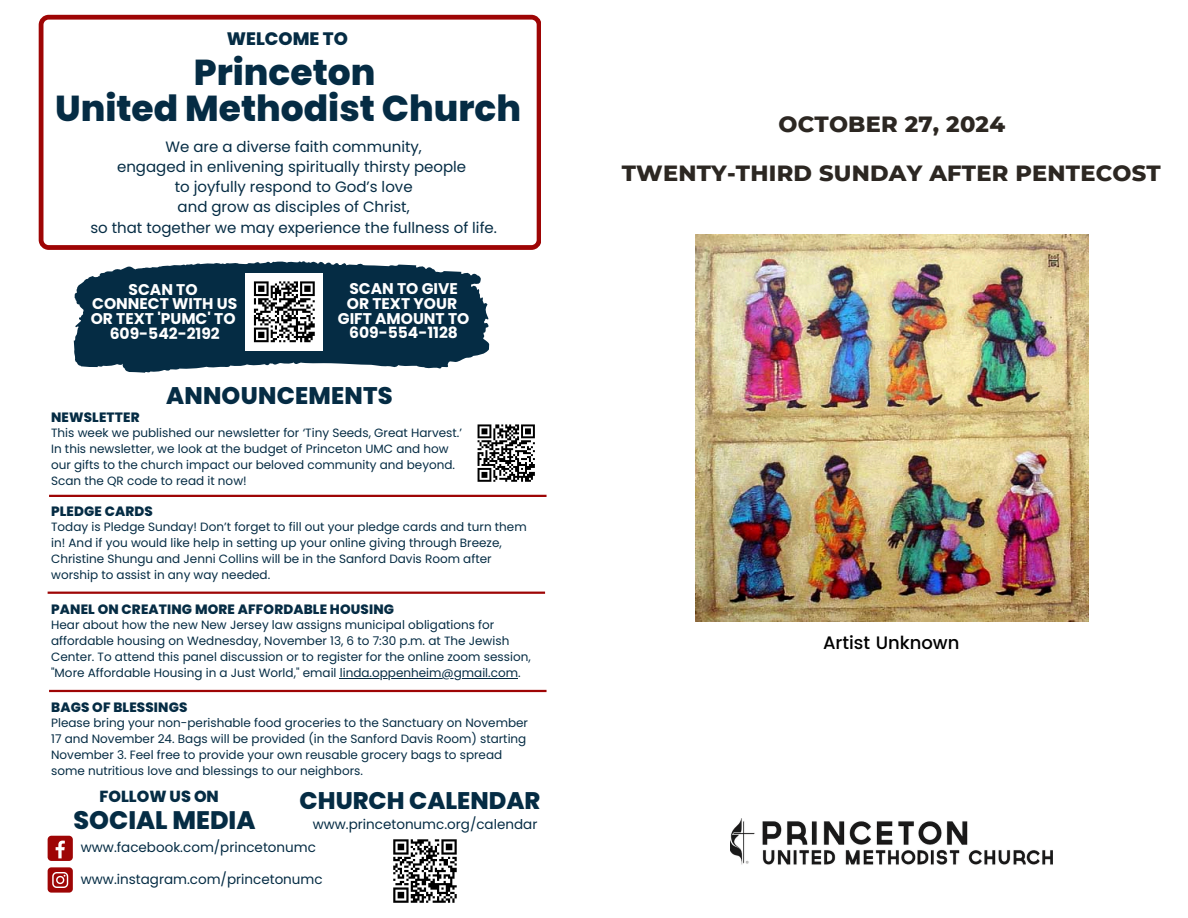
<style>
.page{position:relative;width:1188px;height:918px;background:#fff}
.page>*{position:absolute;margin:0;border:0;box-sizing:border-box;transform-origin:0 0}
.t1{font:800 36px/36px "Poppins";color:#052c44;text-align:center}
.t2{font:800 25.35px "Poppins";color:#052c44}
.t3{font:800 24px "Poppins";letter-spacing:.005em;color:#052c44}
.t4{font:800 22.5px "Montserrat";letter-spacing:.01em;color:#2c2722}
.t5{font:500 18px "Poppins";color:#000}
.t6{font:800 18px "Poppins";color:#052c44}
.t7{font:800 16.05px "Poppins";color:#052c44}
.t8{font:700 15.45px/14.7px "Poppins";color:#fff;text-align:center}
.t9{font:15px "Poppins";color:#052c44}
.t10{font:13.5px "Poppins";color:#052c44}
.t11{font:800 13.5px "Poppins";letter-spacing:.01em;color:#052c44}
.t12{font:12px/16px "Poppins";color:#052c44}
</style>
<div class="page">
<img style="left:730px;top:818px;width:323px;height:47px">
<svg style="left:48px;top:867px;width:24px;height:25px"></svg>
<div style="left:48px;top:836px;width:24px;height:24px;background:#9e0505;border-radius:4px"></div>
<svg style="left:56px;top:841px;width:9px;height:17px"></svg>
<svg style="left:447px;top:271px;width:43px;height:96px;fill:#052c44"></svg>
<svg style="left:39px;top:15px;width:502px;height:235px"></svg>
<svg style="left:72px;top:249px;width:375px;height:124px;fill:#052c44"></svg>
<div style="left:246px;top:273px;width:77px;height:78px;background:#fff"></div>
<svg style="left:253px;top:281px;width:62px;height:62px"></svg>
<svg style="left:393px;top:839px;width:64px;height:64px"></svg>
<hr style="left:49px;top:495px;width:498px;height:2px;background:#9e0505">
<hr style="left:48px;top:592px;width:497px;height:2px;background:#9e0505">
<hr style="left:49px;top:690px;width:498px;height:2px;background:#9e0505">
<svg style="left:477px;top:424px;width:58px;height:58px"></svg>
<img style="left:696px;top:235px;width:392px;height:387px">
<hr style="left:340px;top:678px;width:178px;height:1px;background:#052c44">
<p class="t6" style="left:227px;top:26px;width:123px">WELCOME TO</p>
<p class="t1" style="left:55px;top:54px;width:468px">Princeton<br>United Methodist Church</p>
<p class="t9" style="left:165px;top:136px;width:258px">We are a diverse faith community,</p>
<h6 class="t9" style="left:117px;top:156px;width:351px">engaged in enlivening spiritually thirsty people</h6>
<h6 class="t9" style="left:175px;top:176px;width:239px">to joyfully respond to God’s love</h6>
<h2 class="t9" style="left:178px;top:197px;width:234px">and grow as disciples of Christ,</h2>
<p class="t9" style="left:90px;top:217px;width:408px">so that together we may experience the fullness of life.</p>
<p class="t8" style="left:91px;top:282px;width:148px">SCAN TO<br>CONNECT WITH US<br>OR TEXT 'PUMC' TO<br>609-542-2192</p>
<p class="t8" style="left:338px;top:282px;width:133px">SCAN TO GIVE<br>OR TEXT YOUR<br>GIFT AMOUNT TO<br>609-554-1128</p>
<p class="t3" style="left:166px;top:379px;width:228px">ANNOUNCEMENTS</p>
<p class="t11" style="left:51px;top:408px;width:90px">NEWSLETTER</p>
<p class="t12" style="left:51px;top:425px;width:412px">This week we published our newsletter for ‘Tiny Seeds, Great Harvest.’ In this newsletter, we look at the budget of Princeton UMC and how our gifts to the church impact our beloved community and beyond.<br>Scan the QR code to read it now!</p>
<p class="t11" style="left:51px;top:501px;width:103px">PLEDGE CARDS</p>
<h2 class="t12" style="left:51px;top:519px;width:477px">Today is Pledge Sunday! Don’t forget to fill out your pledge cards and turn them in! And if you would like help in setting up your online giving through Breeze, Christine Shungu and Jenni Collins will be in the Sanford Davis Room after worship to assist in any way needed.</h2>
<h2 class="t11" style="left:51px;top:600px;width:344px">PANEL ON CREATING MORE AFFORDABLE HOUSING</h2>
<p class="t12" style="left:51px;top:617px;width:481px">Hear about how the new New Jersey law assigns municipal obligations for affordable housing on Wednesday, November 13, 6 to 7:30 p.m. at The Jewish Center. To attend this panel discussion or to register for the online zoom session, "More Affordable Housing in a Just World," email linda.oppenheim@gmail.com.</p>
<p class="t11" style="left:51px;top:698px;width:138px">BAGS OF BLESSINGS</p>
<p class="t12" style="left:51px;top:715px;width:478px">Please bring your non-perishable food groceries to the Sanctuary on November 17 and November 24. Bags will be provided (in the Sanford Davis Room) starting November 3. Feel free to provide your own reusable grocery bags to spread some nutritious love and blessings to our neighbors.</p>
<p class="t7" style="left:99px;top:785px;width:121px">FOLLOW US ON</p>
<p class="t10" style="left:81px;top:838px;width:237px">www.facebook.com/princetonumc</p>
<p class="t10" style="left:81px;top:870px;width:243px">www.instagram.com/princetonumc</p>
<p class="t3" style="left:300px;top:784px;width:242px">CHURCH CALENDAR</p>
<p class="t10" style="left:313px;top:815px;width:226px">www.princetonumc.org/calendar</p>
<p class="t2" style="left:74px;top:802px;width:184px">SOCIAL MEDIA</p>
<p class="t4" style="left:778px;top:110px;width:228px">OCTOBER 27, 2024</p>
<p class="t4" style="left:622px;top:159px;width:541px">TWENTY-THIRD SUNDAY AFTER PENTECOST</p>
<p class="t5" style="left:823px;top:632px;width:138px">Artist Unknown</p>
</div>
